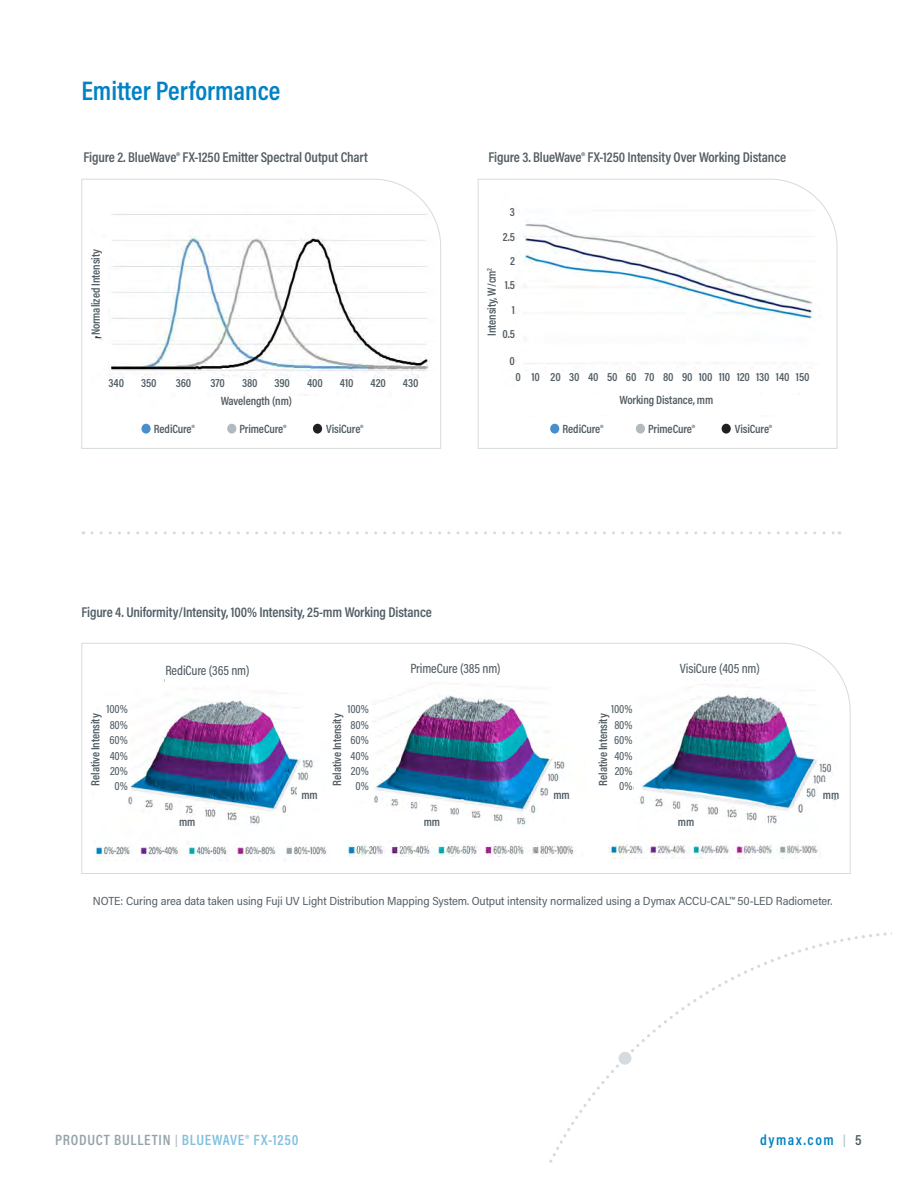
<style>
.page{position:relative;width:918px;height:1188px;background:#fff}
.page>*{position:absolute;margin:0;border:0;box-sizing:border-box;transform-origin:0 0}
.t1{font:600 27px "Acumin Pro Cond";color:#0082c4}
.t2{font:600 15px "Acumin Pro Cond";letter-spacing:.05em;color:#80c0e1}
.t3{font:600 15px "Acumin Pro Cond";letter-spacing:.1em;color:#0082c4}
.t4{font:600 14.25px "Acumin Pro Cond";letter-spacing:-.01em;color:#525e65}
.t5{font:500 13.5px "Acumin Pro Cond";letter-spacing:-.01em;color:#525e65}
.t6{font:600 12px/24.5px "Acumin Pro Cond";letter-spacing:-.01em;color:#525e65;text-align:right}
.t7{font:500 12px/15.5px "Acumin Pro Cond";letter-spacing:-.01em;color:#525e65;text-align:right}
.t8{font:11.7px "Acumin Pro Semi Cond";letter-spacing:-.01em;color:#525e65}
.s1{color:#95a3ab}
.s2{font-size:12px;color:#b1bac0}
.s3{color:#525e65}
</style>
<div class="page">
<svg style="left:549px;top:932px;width:343px;height:231px"></svg>
<svg style="left:81px;top:178px;width:360px;height:271px"></svg>
<div style="left:91px;top:238px;width:16px;height:97px;background:#fff"></div>
<div style="left:221px;top:396px;width:106px;height:24px;background:#fff"></div>
<div style="left:141px;top:424px;width:10px;height:10px;background:#4a8ecc;border-radius:50%"></div>
<div style="left:313px;top:424px;width:9px;height:10px;background:#231f20;border-radius:50%"></div>
<div style="left:227px;top:424px;width:9px;height:10px;background:#b1bac0;border-radius:50%"></div>
<div style="left:108px;top:378px;width:322px;height:14px;background:#fff"></div>
<svg style="left:477px;top:178px;width:361px;height:271px"></svg>
<div style="left:487px;top:238px;width:20px;height:98px;background:#fff"></div>
<div style="left:514px;top:396px;width:305px;height:19px;background:#fff"></div>
<div style="left:609px;top:412px;width:120px;height:16px;background:#fff"></div>
<div style="left:550px;top:424px;width:9px;height:10px;background:#4a8ecc;border-radius:50%"></div>
<div style="left:722px;top:424px;width:9px;height:10px;background:#231f20;border-radius:50%"></div>
<div style="left:636px;top:424px;width:9px;height:10px;background:#b1bac0;border-radius:50%"></div>
<svg style="left:92px;top:531px;width:748px;height:3px"></svg>
<svg style="left:81px;top:643px;width:770px;height:231px"></svg>
<div style="left:165px;top:665px;width:152px;height:19px;background:#fff"></div>
<div style="left:104px;top:705px;width:24px;height:8px;background:#fff"></div>
<div style="left:104px;top:720px;width:24px;height:9px;background:#fff"></div>
<div style="left:104px;top:736px;width:24px;height:8px;background:#fff"></div>
<div style="left:352px;top:781px;width:17px;height:10px;background:#fff"></div>
<div style="left:104px;top:751px;width:24px;height:9px;background:#fff"></div>
<div style="left:104px;top:767px;width:24px;height:8px;background:#fff"></div>
<hr style="left:127px;top:782px;width:4px;height:10px;background:#fff">
<div style="left:111px;top:782px;width:17px;height:10px;background:#fff"></div>
<div style="left:345px;top:705px;width:24px;height:8px;background:#fff"></div>
<div style="left:345px;top:720px;width:24px;height:9px;background:#fff"></div>
<div style="left:345px;top:736px;width:24px;height:8px;background:#fff"></div>
<div style="left:345px;top:751px;width:24px;height:9px;background:#fff"></div>
<div style="left:345px;top:767px;width:24px;height:8px;background:#fff"></div>
<div style="left:352px;top:782px;width:17px;height:10px;background:#fff"></div>
<div style="left:609px;top:705px;width:24px;height:8px;background:#fff"></div>
<div style="left:609px;top:720px;width:24px;height:9px;background:#fff"></div>
<div style="left:609px;top:736px;width:24px;height:8px;background:#fff"></div>
<div style="left:609px;top:751px;width:24px;height:9px;background:#fff"></div>
<div style="left:609px;top:767px;width:24px;height:8px;background:#fff"></div>
<div style="left:616px;top:782px;width:17px;height:10px;background:#fff"></div>
<div style="left:297px;top:782px;width:25px;height:17px;background:#fff"></div>
<div style="left:646px;top:817px;width:81px;height:12px;background:#fff"></div>
<div style="left:819px;top:782px;width:24px;height:17px;background:#fff"></div>
<div style="left:553px;top:793px;width:19px;height:17px;background:#fff"></div>
<div style="left:549px;top:782px;width:25px;height:17px;background:#fff"></div>
<div style="left:421px;top:815px;width:23px;height:8px;background:#fff"></div>
<div style="left:391px;top:817px;width:81px;height:12px;background:#fff"></div>
<img style="left:347px;top:840px;width:240px;height:17px">
<img style="left:608px;top:839px;width:218px;height:20px">
<div style="left:516px;top:372px;width:312px;height:21px;background:#fff"></div>
<div style="left:501px;top:207px;width:14px;height:162px;background:#fff"></div>
<h1 class="t1" style="left:81px;top:73px;width:201px">Emitter Performance</h1>
<p class="t4" style="left:84px;top:148px;width:286px">Figure 2. BlueWave® FX-1250 Emitter Spectral Output Chart</p>
<p class="t6" style="left:83px;top:335px;width:88px;rotate:-90deg">Normalized Intensity</p>
<p class="t6" style="left:108px;top:370px;width:17px">340</p>
<p class="t6" style="left:141px;top:370px;width:17px">350</p>
<p class="t6" style="left:176px;top:370px;width:17px">360</p>
<p class="t6" style="left:210px;top:370px;width:16px">370</p>
<p class="t6" style="left:242px;top:370px;width:17px">380</p>
<p class="t6" style="left:275px;top:370px;width:17px">390</p>
<p class="t6" style="left:307px;top:370px;width:17px">400</p>
<p class="t6" style="left:340px;top:370px;width:15px">410</p>
<p class="t6" style="left:371px;top:370px;width:17px">420</p>
<p class="t6" style="left:403px;top:370px;width:17px">430</p>
<p class="t6" style="left:221px;top:388px;width:73px">Wavelength (nm)</p>
<p class="t6" style="left:154px;top:416px;width:42px">RediCure®</p>
<p class="t6" style="left:239px;top:416px;width:48px">PrimeCure®</p>
<p class="t6" style="left:326px;top:416px;width:39px">VisiCure®</p>
<p class="t4" style="left:489px;top:148px;width:299px">Figure 3. BlueWave® FX-1250 Intensity Over Working Distance</p>
<p class="t6" style="left:503px;top:200px;width:14px">3<br>2.5<br>2<br>1.5<br>1<br>0.5</p>
<p class="t6" style="left:510px;top:349px;width:7px">0</p>
<p class="t6" style="left:479px;top:336px;width:70px;rotate:-90deg">Intensity, W/cm<sup>2</sup></p>
<p class="t6" style="left:516px;top:364px;width:295px">0 10 20 30 40 50 60 70 80 90 100 110 120 130 140 150</p>
<p class="t6" style="left:619px;top:388px;width:95px">Working Distance, mm</p>
<p class="t6" style="left:563px;top:416px;width:42px">RediCure®</p>
<p class="t6" style="left:648px;top:416px;width:48px">PrimeCure®</p>
<p class="t6" style="left:735px;top:416px;width:39px">VisiCure®</p>
<p class="t4" style="left:81px;top:603px;width:352px">Figure 4. Uniformity/Intensity, 100% Intensity, 25-mm Working Distance</p>
<p class="t7" style="left:107px;top:701px;width:23px;text-align:justify">100% 80% 60%</p>
<p class="t6" style="left:83px;top:786px;width:74px;rotate:-90deg">Relative Intensity</p>
<p class="t7" style="left:110px;top:748px;width:20px;text-align:center">40%<br>20%<br>0%</p>
<p class="t5" style="left:165px;top:661px;width:86px">RediCure (365 nm)</p>
<p class="t5" style="left:410px;top:660px;width:92px">PrimeCure (385 nm)</p>
<p class="t5" style="left:680px;top:660px;width:82px">VisiCure (405 nm)</p>
<p class="t6" style="left:179px;top:809px;width:18px">mm</p>
<p class="t6" style="left:301px;top:782px;width:18px">mm</p>
<p class="t7" style="left:347px;top:701px;width:23px">100%<br>80%<br>60%<br>40%<br>20%<br>0%</p>
<p class="t7" style="left:611px;top:701px;width:23px">100%<br>80%<br>60%<br>40%<br>20%<br>0%</p>
<p class="t6" style="left:325px;top:786px;width:74px;rotate:-90deg">Relative Intensity</p>
<p class="t6" style="left:591px;top:786px;width:74px;rotate:-90deg">Relative Intensity</p>
<p class="t7" style="left:364px;top:777px;width:7px">0</p>
<p class="t6" style="left:553px;top:782px;width:18px">mm</p>
<p class="t6" style="left:823px;top:782px;width:18px">mm</p>
<p class="t6" style="left:424px;top:809px;width:18px">mm</p>
<p class="t6" style="left:678px;top:809px;width:18px">mm</p>
<p class="t8" style="left:93px;top:893px;width:741px">NOTE: Curing area data taken using Fuji UV Light Distribution Mapping System. Output intensity normalized using a Dymax ACCU-CAL™ 50-LED Radiometer.</p>
<p class="t2" style="left:55px;top:1130px;width:245px"><span class="s1">PRODUCT BULLETIN</span> <span class="s2">|</span> BLUEWAVE® FX-1250</p>
<p class="t3" style="left:760px;top:1130px;width:103px">dymax.com <span class="s2">|</span> <span class="s3">5</span></p>
</div>
